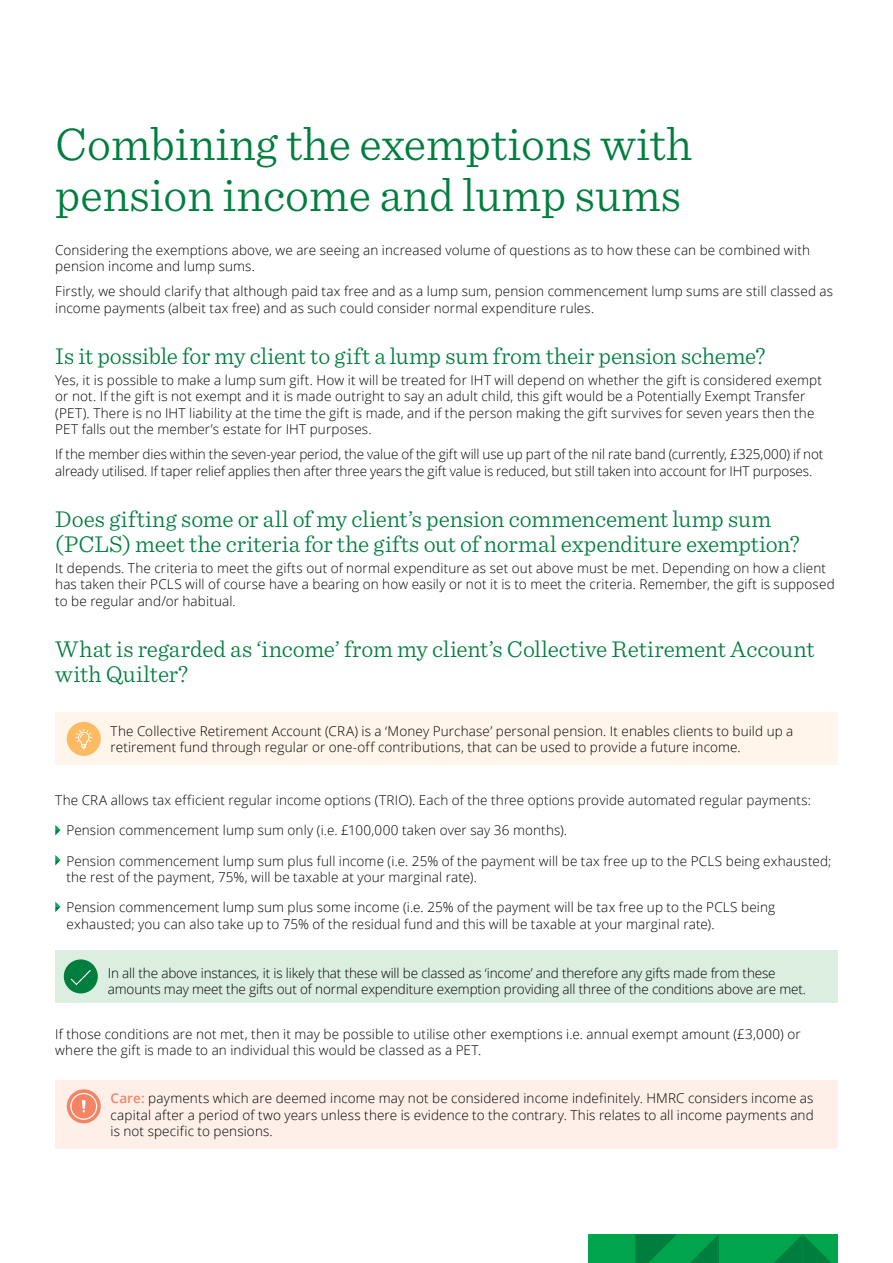
<style>
.page{position:relative;width:893px;height:1263px;background:#fff}
.page>*{position:absolute;margin:0;border:0;box-sizing:border-box;transform-origin:0 0}
.t1{font:300 48px/51px "Sentinel";color:#007e3e}
.t2{font:300 24px/25.5px "Sentinel";letter-spacing:-.005em;color:#007e3e}
.t3{font:300 13.5px/16.5px "Open Sans";letter-spacing:.01em;color:#000}
.t4{font:300 13.5px/16.5px "Open Sans";letter-spacing:-.01em;color:#000}
.s1{font-weight:600;color:#f58465}
</style>
<div class="page">
<svg style="left:589px;top:1234px;width:249px;height:29px;background:#009948"></svg>
<div style="left:55px;top:713px;width:782px;height:52px;background:#fff5ea"></div>
<div style="left:67px;top:722px;width:34px;height:34px;background:#fcba63;border-radius:50%"></div>
<svg style="left:75px;top:729px;width:18px;height:20px"></svg>
<svg style="left:55px;top:825px;width:6px;height:10px"></svg>
<svg style="left:55px;top:855px;width:6px;height:10px"></svg>
<svg style="left:55px;top:901px;width:6px;height:11px"></svg>
<div style="left:55px;top:950px;width:783px;height:53px;background:#dceedf"></div>
<div style="left:64px;top:959px;width:34px;height:34px;background:#007e3e;border-radius:50%"></div>
<svg style="left:70px;top:970px;width:21px;height:16px"></svg>
<div style="left:55px;top:1080px;width:782px;height:69px;background:#feefe8"></div>
<svg style="left:67px;top:1089px;width:34px;height:34px"></svg>
<svg style="left:70px;top:1093px;width:27px;height:27px"></svg>
<h1 class="t1" style="left:55px;top:115px;width:639px">Combining the exemptions with pension income and lump sums</h1>
<p class="t3" style="left:55px;top:241px;width:756px">Considering the exemptions above, we are seeing an increased volume of questions as to how these can be combined with pension income and lump sums.</p>
<p class="t3" style="left:55px;top:283px;width:779px">Firstly, we should clarify that although paid tax free and as a lump sum, pension commencement lump sums are still classed as income payments (albeit tax free) and as such could consider normal expenditure rules.</p>
<h2 class="t2" style="left:55px;top:341px;width:711px">Is it possible for my client to gift a lump sum from their pension scheme?</h2>
<p class="t3" style="left:55px;top:371px;width:768px">Yes, it is possible to make a lump sum gift. How it will be treated for IHT will depend on whether the gift is considered exempt or not. If the gift is not exempt and it is made outright to say an adult child, this gift would be a Potentially Exempt Transfer (PET). There is no IHT liability at the time the gift is made, and if the person making the gift survives for seven years then the PET falls out the member’s estate for IHT purposes.</p>
<p class="t4" style="left:55px;top:446px;width:769px">If the member dies within the seven-year period, the value of the gift will use up part of the nil rate band (currently, £325,000) if not already utilised. If taper relief applies then after three years the gift value is reduced, but still taken into account for IHT purposes.</p>
<h2 class="t2" style="left:55px;top:504px;width:746px">Does gifting some or all of my client’s pension commencement lump sum (PCLS) meet the criteria for the gifts out of normal expenditure exemption?</h2>
<p class="t3" style="left:55px;top:559px;width:781px">It depends. The criteria to meet the gifts out of normal expenditure as set out above must be met. Depending on how a client has taken their PCLS will of course have a bearing on how easily or not it is to meet the criteria. Remember, the gift is supposed to be regular and/or habitual.</p>
<h2 class="t2" style="left:55px;top:635px;width:761px">What is regarded as ‘income’ from my client’s Collective Retirement Account with Quilter?</h2>
<p class="t3" style="left:111px;top:722px;width:684px">The Collective Retirement Account (CRA) is a ‘Money Purchase’ personal pension. It enables clients to build up a retirement fund through regular or one-off contributions, that can be used to provide a future income.</p>
<p class="t3" style="left:55px;top:792px;width:757px">The CRA allows tax efficient regular income options (TRIO). Each of the three options provide automated regular payments:</p>
<p class="t3" style="left:66px;top:822px;width:502px">Pension commencement lump sum only (i.e. £100,000 taken over say 36 months).</p>
<p class="t3" style="left:66px;top:852px;width:766px">Pension commencement lump sum plus full income (i.e. 25% of the payment will be tax free up to the PCLS being exhausted; the rest of the payment, 75%, will be taxable at your marginal rate).</p>
<p class="t3" style="left:66px;top:898px;width:710px">Pension commencement lump sum plus some income (i.e. 25% of the payment will be tax free up to the PCLS being exhausted; you can also take up to 75% of the residual fund and this will be taxable at your marginal rate).</p>
<p class="t4" style="left:108px;top:964px;width:700px">In all the above instances, it is likely that these will be classed as ‘income’ and therefore any gifts made from these amounts may meet the gifts out of normal expenditure exemption providing all three of the conditions above are met.</p>
<p class="t3" style="left:55px;top:1025px;width:747px">If those conditions are not met, then it may be possible to utilise other exemptions i.e. annual exempt amount (£3,000) or where the gift is made to an individual this would be classed as a PET.</p>
<p class="t3" style="left:111px;top:1090px;width:705px;text-align:justify"><span class="s1">Care:</span> payments which are deemed income may not be considered income indefinitely. HMRC considers income as capital after a period of two years unless there is evidence to the contrary. This relates to all income payments and is not specific to pensions.</p>
</div>
